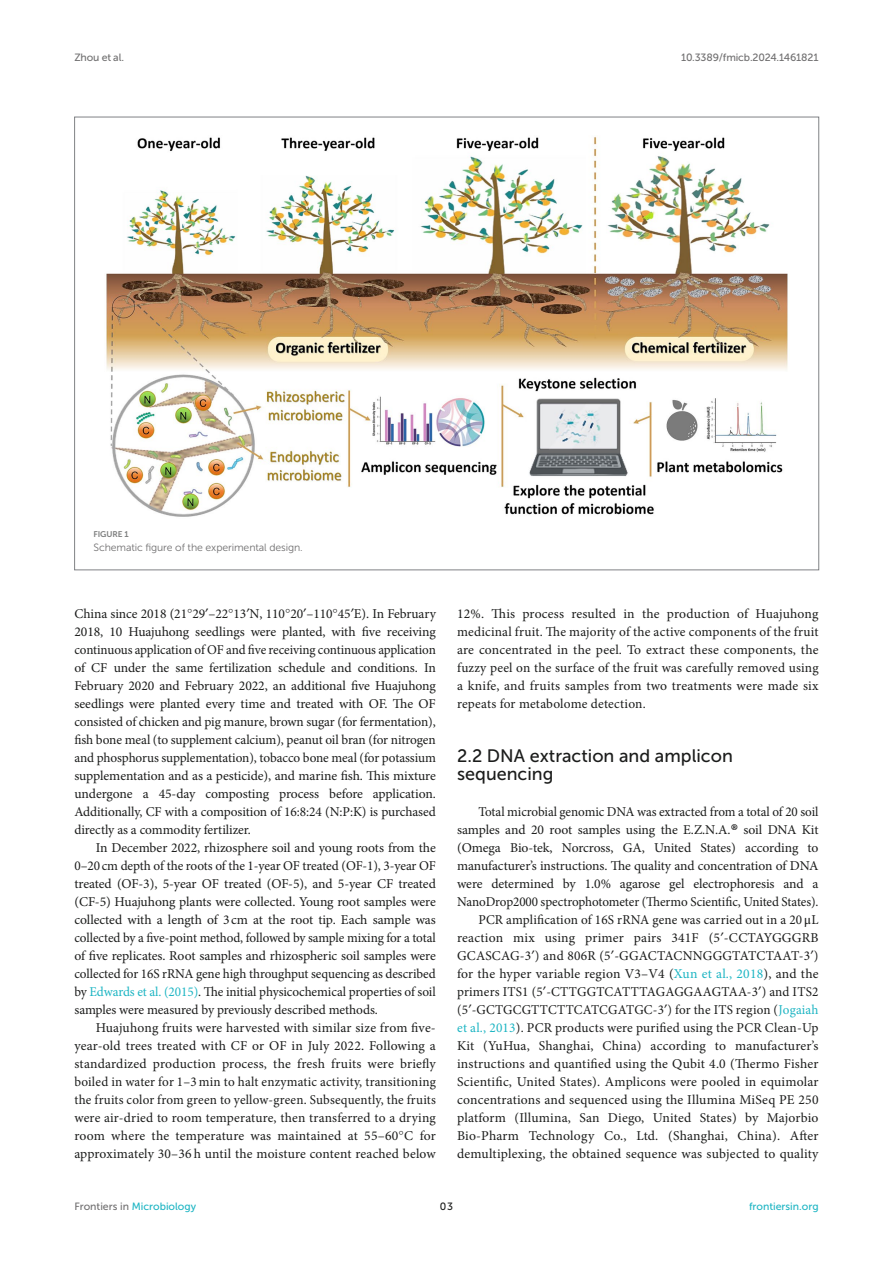
<style>
.page{position:relative;width:893px;height:1263px;background:#fff}
.page>*{position:absolute;margin:0;border:0;box-sizing:border-box;transform-origin:0 0}
.HEAD_2{font:18px/18px "Museo Sans 500";color:#1b1c1b}
.TEXT{font:13.5px/18px "Minion Pro";letter-spacing:.01em;color:#1b1c1b;text-align:justify}
.TEXT_FLUSH{font:13.5px/18px "Minion Pro";letter-spacing:-.005em;color:#1b1c1b;text-align:justify}
.FIG_LEG{font:10.5px "Museo Sans 300";letter-spacing:-.01em;color:#706f70}
.t1{font:10.5px "Museo Sans 500";color:#1db5c3}
.t2{font:10.5px "Museo Sans 500";letter-spacing:-.015em;color:#706f70}
.t3{font:10.5px "Museo Sans 500";color:#1b1c1b}
.FIG_HD{font:8.25px "Museo Sans 700";letter-spacing:-.01em;color:#7e7f7f}
.s1{font-family:"STIX"}
.s2{font-family:"Gentium Plus"}
.s3{color:#1db5c3}
.s4{font-size:22.5px;color:#000}
.s5{font-family:"STIX General"}
.s6{color:#706f70}
</style>
<div class="page">
<img style="left:106px;top:136px;width:682px;height:381px">
<p class="t2" style="left:74px;top:51px;width:51px">Zhou et al.</p>
<p class="t2" style="left:681px;top:51px;width:139px">10.3389/fmicb.2024.1461821</p>
<p class="FIG_HD" style="left:94px;top:530px;width:37px">FIGURE 1</p>
<p class="FIG_LEG" style="left:94px;top:542px;width:211px">Schematic figure of the experimental design.</p>
<p class="TEXT_FLUSH" style="left:74px;top:605px;width:363px">China since 2018 (21<span class="s1">°</span>29<span class="s2">′</span>–22<span class="s1">°</span>13<span class="s2">′</span>N, 110<span class="s1">°</span>20<span class="s2">′</span>–110<span class="s1">°</span>45<span class="s2">′</span>E). In February 2018, 10 Huajuhong seedlings were planted, with five receiving continuous application of OF and five receiving continuous application of CF under the same fertilization schedule and conditions. In February 2020 and February 2022, an additional five Huajuhong seedlings were planted every time and treated with OF. The OF consisted of chicken and pig manure, brown sugar (for fermentation), fish bone meal (to supplement calcium), peanut oil bran (for nitrogen and phosphorus supplementation), tobacco bone meal (for potassium supplementation and as a pesticide), and marine fish. This mixture undergone a 45-day composting process before application.<br>Additionally, CF with a composition of 16:8:24 (N:P:K) is purchased directly as a commodity fertilizer.</p>
<p class="TEXT" style="left:74px;top:839px;width:363px;text-indent:21px">In December 2022, rhizosphere soil and young roots from the 0–20cm depth of the roots of the 1-year OF treated (OF-1), 3-year OF treated (OF-3), 5-year OF treated (OF-5), and 5-year CF treated (CF-5) Huajuhong plants were collected. Young root samples were collected with a length of 3cm at the root tip. Each sample was collected by a five-point method, followed by sample mixing for a total of five replicates. Root samples and rhizospheric soil samples were collected for 16S rRNA gene high throughput sequencing as described by <span class="s3">Edwards et al. (2015)</span>. The initial physicochemical properties of soil samples were measured by previously described methods.</p>
<p class="TEXT" style="left:74px;top:1019px;width:363px;text-indent:21px">Huajuhong fruits were harvested with similar size from five&shy;year-old trees treated with CF or OF in July 2022. Following a standardized production process, the fresh fruits were briefly boiled in water for 1–3 min to halt enzymatic activity, transitioning the fruits color from green to yellow-green. Subsequently, the fruits were air-dried to room temperature, then transferred to a drying room where the temperature was maintained at 55–60<span class="s1">°</span>C for approximately 30–36 h until the moisture content reached below</p>
<p class="TEXT" style="left:457px;top:605px;width:363px">12%. This process resulted in the production of Huajuhong medicinal fruit. The majority of the active components of the fruit are concentrated in the peel. To extract these components, the fuzzy peel on the surface of the fruit was carefully removed using a knife, and fruits samples from two treatments were made six repeats for metabolome detection.</p>
<p class="HEAD_2" style="left:457px;top:747px;width:277px">2.2 DNA extraction and amplicon sequencing</p>
<p class="TEXT_FLUSH" style="left:457px;top:803px;width:363px;text-indent:21px">Total microbial genomic DNA was extracted from a total of 20 soil samples and 20 root samples using the E.Z.N.A.<span class="s4">®</span> soil DNA Kit (Omega Bio-tek, Norcross, GA, United States) according to manufacturer’s instructions. The quality and concentration of DNA were determined by 1.0% agarose gel electrophoresis and a NanoDrop2000 spectrophotometer (Thermo Scientific, United States).</p>
<p class="TEXT" style="left:457px;top:911px;width:363px;text-indent:21px">PCR amplification of 16S rRNA gene was carried out in a 20 <span class="s5">μ</span>L reaction mix using primer pairs 341F (5<span class="s2">′</span>-CCTAYGGGRB GCASCAG-3<span class="s2">′</span>) and 806R (5<span class="s2">′</span>-GGACTACNNGGGTATCTAAT-3<span class="s2">′</span>) for the hyper variable region V3–V4 (<span class="s3">Xun et al., 2018</span>), and the primers ITS1 (5<span class="s2">′</span>-CTTGGTCATTTAGAGGAAGTAA-3<span class="s2">′</span>) and ITS2 (5<span class="s2">′</span>-GCTGCGTTCTTCATCGATGC-3<span class="s2">′</span>) for the ITS region (<span class="s3">Jogaiah et al., 2013</span>). PCR products were purified using the PCR Clean-Up Kit (YuHua, Shanghai, China) according to manufacturer’s instructions and quantified using the Qubit 4.0 (Thermo Fisher Scientific, United States). Amplicons were pooled in equimolar concentrations and sequenced using the Illumina MiSeq PE 250 platform (Illumina, San Diego, United States) by Majorbio Bio-Pharm Technology Co., Ltd. (Shanghai, China). After demultiplexing, the obtained sequence was subjected to quality</p>
<p class="t1" style="left:74px;top:1200px;width:123px"><span class="s6">Frontiers in</span> Microbiology</p>
<p class="t3" style="left:440px;top:1200px;width:15px">03</p>
<p class="t1" style="left:749px;top:1200px;width:71px">frontiersin.org</p>
</div>
